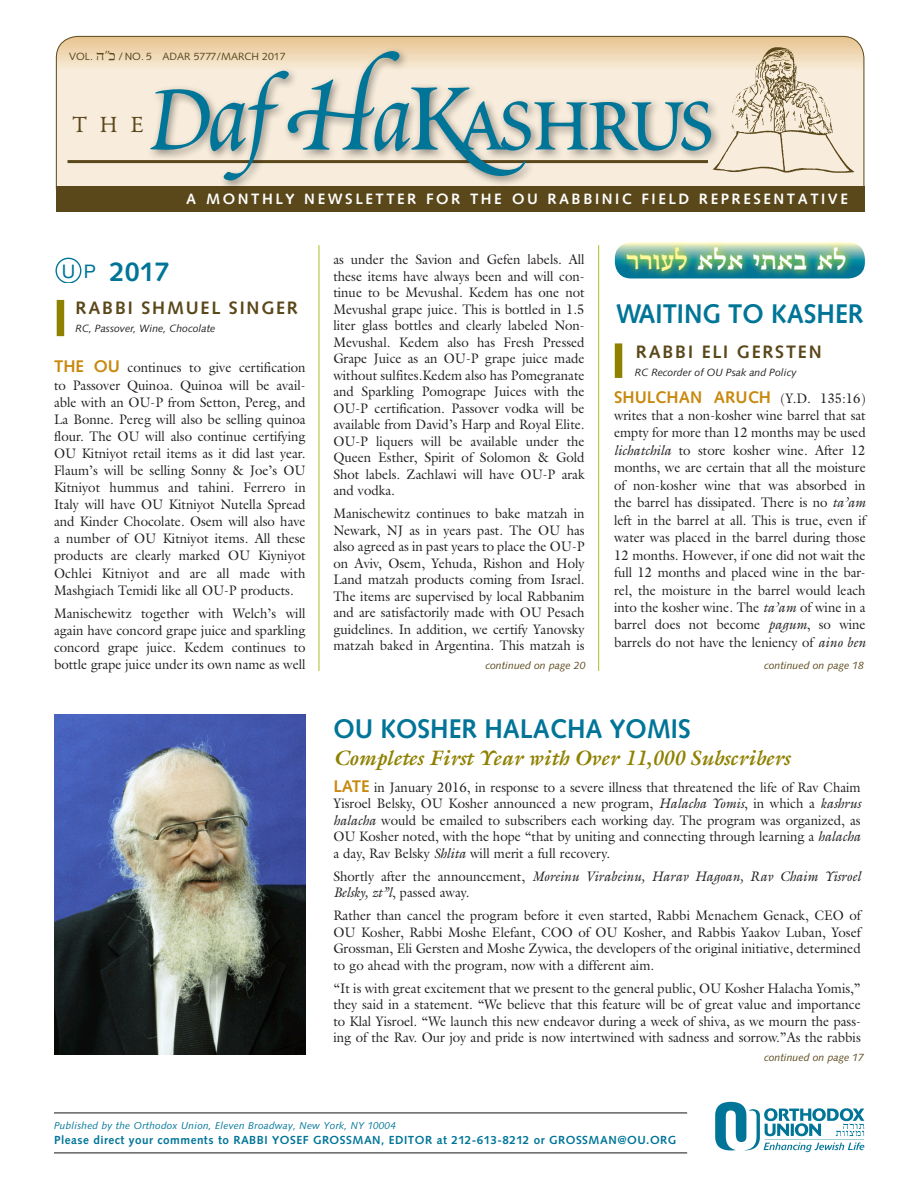
<style>
.page{position:relative;width:918px;height:1188px;background:#fff}
.page>*{position:absolute;margin:0;border:0;box-sizing:border-box;transform-origin:0 0}
.t1{font:110.25px "Poetica Roman Small Caps";letter-spacing:-.1em;color:#007598}
.t2{font:30px "Hadasah Shamen";letter-spacing:-.005em;color:#fff;scale:.95 1}
.t3{font:30px "Poetica Chancery IV";color:#5a471a}
.Newdaf_headline{font:700 27px "Syntax";color:#007598;scale:.95 1}
.Newdaf_headline-2{font:700 27px "Syntax";color:#007598}
.newdaf_subhead{font:italic 700 21px "Galliard";color:#8f8100}
.t4{font:18.75px "Helvetica Neue";color:#007598}
.Newdaf_author{font:700 18px "Syntax";letter-spacing:.1em;color:#5a471a}
.NewDaf_body{font:700 16.8px "Syntax";color:#c8890e}
.t5{font:700 15px "Syntax";letter-spacing:.17em;color:#fff}
.t6{font:300 15px "Hadasah";color:#5a471a}
.NewDaf_body-2{font:13.8px/16.5px "Galliard";color:#231f20;text-align:justify;scale:.95 1}
.NewDaf_body-3{font:italic 13.8px/16.5px "Galliard";color:#231f20;scale:.95 1}
.t7{font:700 11.7px "Syntax";letter-spacing:.04em;color:#007598}
.newdafauthortitle2{font:italic 10.5px "Syntax";color:#231f20}
.t8{font:italic 10.5px "Syntax";color:#5a471a}
.t9{font:10.5px "Syntax";color:#5a471a}
.t10{font:italic 10.05px "Syntax";letter-spacing:.02em;color:#007598}
.s1{font-family:"Poetica Chancery I";font-size:118.2px}
.s2{font-family:"Poetica Supp Swash Caps III";font-size:135.45px}
.s3{font-family:"Poetica Chancery IV";font-size:118.2px}
.s4{font-family:"Poetica Roman Small Caps Alt";font-size:144.9px}
.s5{font-family:"Hadasah";font-weight:300;font-size:15px}
.s6{font-family:"Syntax";font-weight:700;font-size:16.8px;color:#c8890e}
.s7{color:#fff79a}
.s8{font-family:"Galliard";font-weight:400;font-size:13.8px;color:#231f20}
.s9{font-style:italic}
.s10{font-style:normal}
</style>
<div class="page">
<svg style="left:56px;top:36px;width:808px;height:150px;background:#ecd9bc"></svg>
<hr style="left:68px;top:160px;width:640px;height:3px;background:#5a471a">
<img style="left:722px;top:47px;width:138px;height:126px">
<div style="left:56px;top:186px;width:808px;height:26px;background:#5a471a"></div>
<img style="left:715px;top:1101px;width:150px;height:52px">
<hr style="left:54px;top:1112px;width:633px;height:1px;background:#231f20">
<hr style="left:54px;top:1152px;width:633px;height:1px;background:#231f20">
<div style="left:146px;top:46px;width:576px;height:146px;background:#231f20;opacity:.5"></div>
<svg style="left:615px;top:243px;width:250px;height:35px"></svg>
<svg style="left:619px;top:242px;width:235px;height:37px;background:#69ad92"></svg>
<div style="left:615px;top:343px;width:7px;height:35px;background:#8f8100"></div>
<hr style="left:598px;top:245px;width:1px;height:426px;background:#aebc21">
<hr style="left:319px;top:245px;width:1px;height:426px;background:#aebc21">
<div style="left:57px;top:300px;width:7px;height:36px;background:#8f8100"></div>
<div style="left:56px;top:258px;width:25px;height:25px;border:1px solid #007598;border-radius:50%"></div>
<img style="left:54px;top:715px;width:252px;height:339px">
<p class="t6" style="left:105px;top:41px;width:7px">ww</p>
<p class="t1" style="left:147px;top:77px;width:570px"><span class="s1">Daf</span><span class="s2">H</span><span class="s3">a</span><span class="s4">K</span>ashrus</p>
<p class="t9" style="left:69px;top:50px;width:218px">VOL. <span class="s5">v f</span> / NO. 5 ADAR 5777/MARCH 2017</p>
<p class="t3" style="left:72px;top:110px;width:73px">THE</p>
<p class="t5" style="left:186px;top:190px;width:663px">A MONTHLY NEWSLETTER FOR THE OU RABBINIC FIELD REPRESENTATIVE</p>
<p class="t4" style="left:62px;top:260px;width:36px">U P</p>
<p class="Newdaf_headline-2" style="left:110px;top:257px;width:62px">2017</p>
<p class="Newdaf_author" style="left:76px;top:298px;width:224px">RABBI SHMUEL SINGER</p>
<p class="newdafauthortitle2" style="left:76px;top:322px;width:141px">RC, Passover, Wine, Chocolate</p>
<p class="NewDaf_body-2" style="left:54px;top:359px;width:267px;line-height:17.1px"><span class="s6">THE OU</span> continues to give certification to Passover Quinoa. Quinoa will be avail&shy;able with an OU-P from Setton, Pereg, and La Bonne. Pereg will also be selling quinoa flour. The OU will also continue certifying OU Kitniyot retail items as it did last year.<br>Flaum’s will be selling Sonny &amp; Joe’s OU Kitniyot hummus and tahini. Ferrero in Italy will have OU Kitniyot Nutella Spread and Kinder Chocolate. Osem will also have a number of OU Kitniyot items. All these products are clearly marked OU Kiyniyot Ochlei Kitniyot and are all made with Mashgiach Temidi like all OU-P products.</p>
<p class="NewDaf_body-2" style="left:54px;top:605px;width:266px;line-height:17.1px">Manischewitz together with Welch’s will again have concord grape juice and sparkling concord grape juice. Kedem continues to bottle grape juice under its own name as well</p>
<p class="NewDaf_body-2" style="left:333px;top:251px;width:266px">as under the Savion and Gefen labels. All these items have always been and will con&shy;tinue to be Mevushal. Kedem has one not Mevushal grape juice. This is bottled in 1.5 liter glass bottles and clearly labeled Non-Mevushal. Kedem also has Fresh Pressed Grape Juice as an OU-P grape juice made without sulfites.Kedem also has Pomegranate and Sparkling Pomogrape Juices with the OU-P certification. Passover vodka will be available from David’s Harp and Royal Elite.<br>OU-P liquers will be available under the Queen Esther, Spirit of Solomon &amp; Gold Shot labels. Zachlawi will have OU-P arak and vodka.</p>
<p class="NewDaf_body-2" style="left:333px;top:505px;width:266px">Manischewitz continues to bake matzah in Newark, NJ as in years past. The OU has also agreed as in past years to place the OU-P on Aviv, Osem, Yehuda, Rishon and Holy Land matzah products coming from Israel.<br>The items are supervised by local Rabbanim and are satisfactorily made with OU Pesach guidelines. In addition, we certify Yanovsky matzah baked in Argentina. This matzah is</p>
<p class="t2" style="left:627px;top:247px;width:234px"><span class="s7">rrugk</span> tkt h,tc tk</p>
<p class="Newdaf_headline" style="left:616px;top:298px;width:262px">WAITING TO KASHER</p>
<p class="Newdaf_author" style="left:636px;top:342px;width:187px">RABBI ELI GERSTEN</p>
<p class="newdafauthortitle2" style="left:635px;top:366px;width:163px">RC Recorder of OU Psak and Policy</p>
<p class="NewDaf_body" style="left:614px;top:387px;width:253px">SHULCHAN ARUCH <span class="s8">(Y.D. 135:16)</span></p>
<p class="NewDaf_body-2" style="left:614px;top:406px;width:266px;line-height:17.4px">writes that a non-kosher wine barrel that sat empty for more than 12 months may be used <span class="s9">lichatchila</span> to store kosher wine. After 12 months, we are certain that all the moisture of non-kosher wine that was absorbed in the barrel has dissipated. There is no <span class="s9">ta’am </span>left in the barrel at all. This is true, even if water was placed in the barrel during those 12 months. However, if one did not wait the full 12 months and placed wine in the bar&shy;rel, the moisture in the barrel would leach into the kosher wine. The <span class="s9">ta’am</span> of wine in a barrel does not become <span class="s9">pagum</span>, so wine barrels do not have the leniency of <span class="s9">aino ben</span></p>
<p class="t8" style="left:485px;top:659px;width:102px">continued on page 20</p>
<p class="t8" style="left:764px;top:659px;width:102px">continued on page 18</p>
<p class="Newdaf_headline" style="left:333px;top:714px;width:378px">OU KOSHER HALACHA YOMIS</p>
<p class="newdaf_subhead" style="left:333px;top:745px;width:458px">Completes First Year with Over 11,000 Subscribers</p>
<p class="NewDaf_body-2" style="left:333px;top:779px;width:557px"><span class="s6">LATE</span> in January 2016, in response to a severe illness that threatened the life of Rav Chaim Yisroel Belsky, OU Kosher announced a new program, <span class="s9">Halacha Yomis</span>, in which a <span class="s9">kashrus halacha</span> would be emailed to subscribers each working day. The program was organized, as OU Kosher noted, with the hope “that by uniting and connecting through learning a <span class="s9">halacha </span>a day, Rav Belsky <span class="s9">Shlita</span> will merit a full recovery.</p>
<p class="NewDaf_body-3" style="left:333px;top:868px;width:557px"><span class="s10">Shortly after the announcement,</span> Moreinu Virabeinu, Harav Hagoan, Rav Chaim Yisroel<br>Belsky, zt”l<span class="s10">, passed away.</span></p>
<p class="NewDaf_body-2" style="left:333px;top:907px;width:557px">Rather than cancel the program before it even started, Rabbi Menachem Genack, CEO of OU Kosher, Rabbi Moshe Elefant, COO of OU Kosher, and Rabbis Yaakov Luban, Yosef Grossman, Eli Gersten and Moshe Zywica, the developers of the original initiative, determined to go ahead with the program, now with a different aim.</p>
<p class="NewDaf_body-2" style="left:333px;top:980px;width:557px">“It is with great excitement that we present to the general public, OU Kosher Halacha Yomis,” they said in a statement. “We believe that this feature will be of great value and importance to Klal Yisroel. “We launch this new endeavor during a week of shiva, as we mourn the pass&shy;ing of the Rav. Our joy and pride is now intertwined with sadness and sorrow.”As the rabbis</p>
<p class="t8" style="left:764px;top:1051px;width:102px">continued on page 17</p>
<p class="t10" style="left:54px;top:1120px;width:343px">Published by the Orthodox Union, Eleven Broadway, New York, NY 10004</p>
<p class="t7" style="left:54px;top:1133px;width:624px">Please direct your comments to RABBI YOSEF GROSSMAN, EDITOR at 212-613-8212 or GROSSMAN@OU.ORG</p>
</div>
